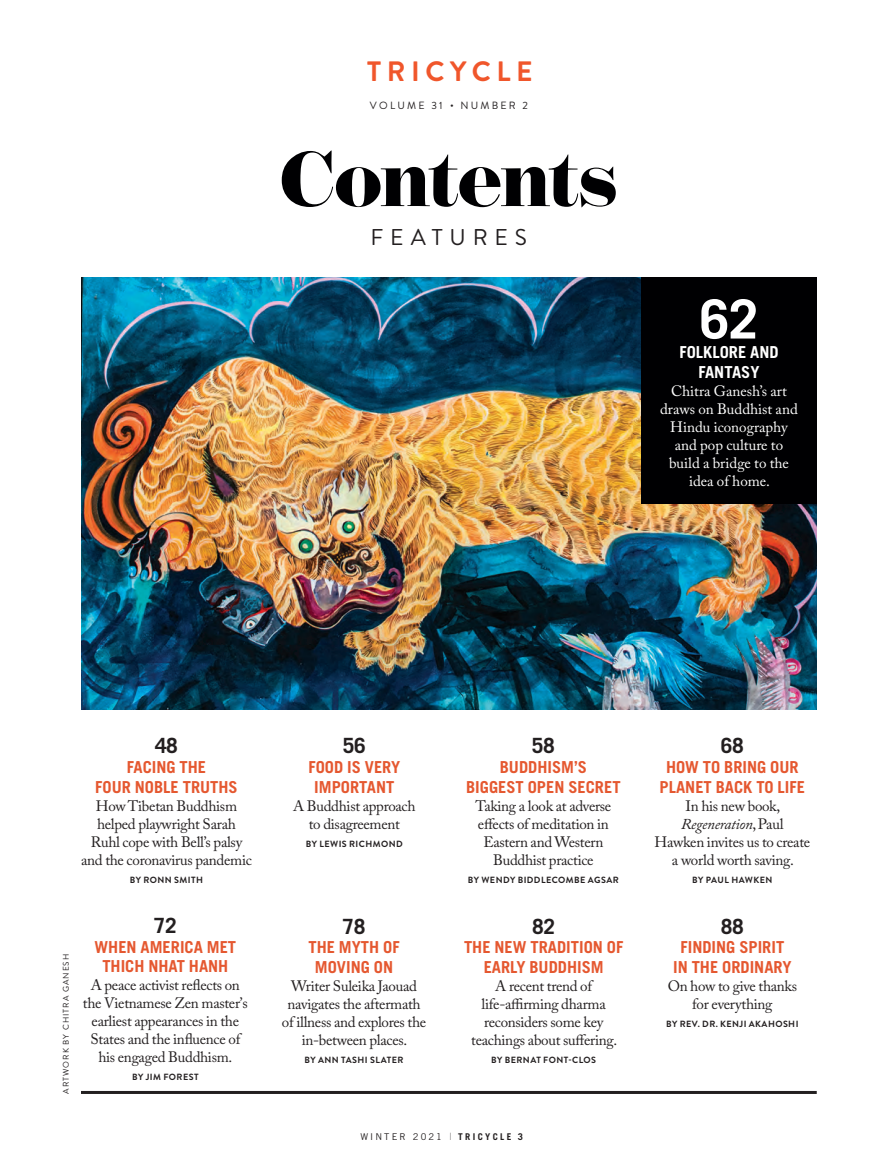
<style>
.page{position:relative;width:891px;height:1175px;background:#fff}
.page>*{position:absolute;margin:0;border:0;box-sizing:border-box;transform-origin:0 0}
.t1{font:700 89.4px "Surveyor Fine";letter-spacing:-.02em;color:#000002}
.TOC-feature-folio{font:700 54px "Trade Gothic LT Std";color:#fff}
.t2{font:700 28.05px "Brandon Grotesque";letter-spacing:.2em;color:#f0562b}
.t3{font:22.8px "Brandon Grotesque";letter-spacing:.3em;color:#231f20}
.TOC-feature-folio-2{font:700 21px "Trade Gothic LT Std";letter-spacing:-.02em;color:#231f20}
.TOC-Feature-Name{font:700 16.5px/19.5px "Trade Gothic LT Std";color:#e55830;text-align:center}
.TOC-Feature-Name-2{font:700 16.5px/19.5px "Trade Gothic LT Std";color:#fff;text-align:center}
.TOC-Feature-txt{font:15px/18px "Adobe Caslon Pro";letter-spacing:-.02em;color:#231f20;text-align:center}
.TOC-Feature-txt-2{font:15px/18px "Adobe Caslon Pro";color:#fff;text-align:center}
.t4{font:10.5px "Brandon Grotesque";letter-spacing:.215em;color:#231f20}
.t5{font:9.3px "Trade Gothic LT Std";letter-spacing:.23em;color:#231f20}
.t6{font:700 9.3px "Trade Gothic LT Std";color:#231f20}
.TOC-Feature-BYLINE{font:700 9px "Brandon Grotesque";letter-spacing:.05em;color:#231f20}
.t7{font:8.25px "Brandon Grotesque";letter-spacing:.12em;color:#231f20}
.s1{font-family:"Surveyor Display";font-weight:900;font-size:9.75px}
.s2{font-weight:700}
.s3{font-style:italic}
</style>
<div class="page">
<img style="left:81px;top:278px;width:736px;height:432px">
<hr style="left:81px;top:1091px;width:736px;height:3px;background:#231f20">
<div style="left:641px;top:278px;width:176px;height:226px;background:#000002"></div>
<p class="t2" style="left:367px;top:52px;width:167px">TRICYCLE</p>
<p class="t4" style="left:370px;top:98px;width:159px">VOLUME 31 • NUMBER 2</p>
<p class="t1" style="left:280px;top:124px;width:340px">Contents</p>
<p class="t3" style="left:371px;top:222px;width:158px">FEATURES</p>
<p class="TOC-feature-folio" style="left:700px;top:286px;width:60px">62</p>
<p class="TOC-Feature-Name-2" style="left:679px;top:342px;width:101px">FOLKLORE AND<br>FANTASY</p>
<p class="TOC-Feature-txt-2" style="left:660px;top:381px;width:139px">Chitra Ganesh’s art draws on Buddhist and<br>Hindu iconography and pop culture to build a bridge to the idea of home.</p>
<p class="TOC-feature-folio-2" style="left:155px;top:733px;width:24px">48</p>
<p class="TOC-Feature-Name" style="left:95px;top:757px;width:144px">FACING THE<br>FOUR NOBLE TRUTHS</p>
<p class="TOC-Feature-txt" style="left:81px;top:796px;width:172px">How Tibetan Buddhism helped playwright Sarah<br>Ruhl cope with Bell’s palsy and the coronavirus pandemic</p>
<p class="TOC-Feature-BYLINE" style="left:130px;top:873px;width:75px">BY RONN SMITH</p>
<p class="t7" style="left:60px;top:1093px;width:141px;rotate:-90deg">ARTWORK BY CHITRA GANESH</p>
<p class="TOC-feature-folio-2" style="left:154px;top:912px;width:24px">72</p>
<p class="TOC-Feature-Name" style="left:95px;top:936px;width:143px">WHEN AMERICA MET<br>THICH NHAT HANH</p>
<p class="TOC-Feature-txt" style="left:83px;top:976px;width:166px">A peace activist reflects on the Vietnamese Zen master’s earliest appearances in the<br>States and the influence of his engaged Buddhism.</p>
<p class="TOC-Feature-BYLINE" style="left:132px;top:1070px;width:68px">BY JIM FOREST</p>
<p class="TOC-feature-folio-2" style="left:343px;top:733px;width:24px">56</p>
<p class="TOC-Feature-Name" style="left:308px;top:757px;width:93px">FOOD IS VERY<br>IMPORTANT</p>
<p class="TOC-Feature-txt" style="left:293px;top:796px;width:124px">A Buddhist approach to disagreement</p>
<p class="TOC-Feature-BYLINE" style="left:306px;top:837px;width:98px">BY LEWIS RICHMOND</p>
<p class="TOC-feature-folio-2" style="left:343px;top:913px;width:24px">78</p>
<p class="TOC-Feature-Name" style="left:308px;top:937px;width:93px">THE MYTH OF<br>MOVING ON</p>
<p class="TOC-Feature-txt" style="left:282px;top:976px;width:146px">Writer Suleika Jaouad navigates the aftermath of illness and explores the in-between places.</p>
<p class="TOC-Feature-BYLINE" style="left:305px;top:1053px;width:100px">BY ANN TASHI SLATER</p>
<p class="TOC-feature-folio-2" style="left:532px;top:733px;width:24px">58</p>
<p class="TOC-Feature-Name" style="left:466px;top:757px;width:156px">BUDDHISM’S<br>BIGGEST OPEN SECRET</p>
<p class="TOC-Feature-txt" style="left:475px;top:796px;width:137px">Taking a look at adverse effects of meditation in<br>Eastern and Western<br>Buddhist practice</p>
<p class="TOC-Feature-BYLINE" style="left:468px;top:873px;width:152px">BY WENDY BIDDLECOMBE AGSAR</p>
<p class="TOC-feature-folio-2" style="left:532px;top:913px;width:24px">82</p>
<p class="TOC-Feature-Name" style="left:464px;top:937px;width:161px">THE NEW TRADITION OF<br>EARLY BUDDHISM</p>
<p class="TOC-Feature-txt" style="left:471px;top:976px;width:147px">A recent trend of life-affirming dharma reconsiders some key teachings about suffering.</p>
<p class="TOC-Feature-BYLINE" style="left:491px;top:1053px;width:106px">BY BERNAT FONT-CLOS</p>
<p class="t5" style="left:360px;top:1130px;width:153px">WINTER 2021 <span class="s1">|</span> <span class="s2">TRICYCLE</span></p>
<p class="t6" style="left:518px;top:1130px;width:7px">3</p>
<p class="TOC-feature-folio-2" style="left:721px;top:733px;width:24px">68</p>
<p class="TOC-Feature-Name" style="left:660px;top:757px;width:147px">HOW TO BRING OUR<br>PLANET BACK TO LIFE</p>
<p class="TOC-Feature-txt" style="left:655px;top:796px;width:157px">In his new book,<br><span class="s3">Regeneration</span>, Paul<br>Hawken invites us to create a world worth saving.</p>
<p class="TOC-Feature-BYLINE" style="left:692px;top:873px;width:82px">BY PAUL HAWKEN</p>
<p class="TOC-feature-folio-2" style="left:721px;top:913px;width:24px">88</p>
<p class="TOC-Feature-Name" style="left:673px;top:937px;width:120px">FINDING SPIRIT<br>IN THE ORDINARY</p>
<p class="TOC-Feature-txt" style="left:668px;top:976px;width:131px">On how to give thanks for everything</p>
<p class="TOC-Feature-BYLINE" style="left:666px;top:1017px;width:134px">BY REV. DR. KENJI AKAHOSHI</p>
</div>
